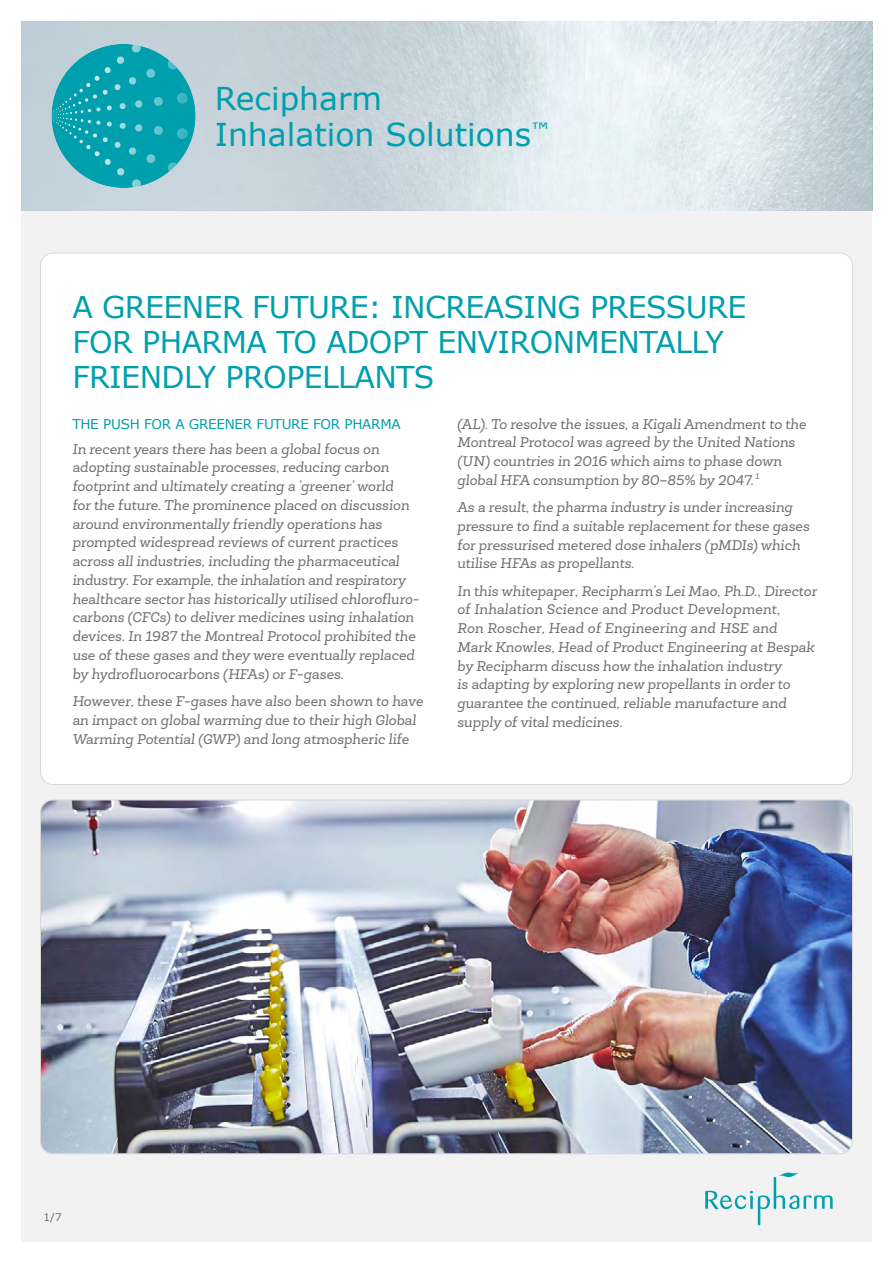
<style>
.page{position:relative;width:893px;height:1263px;background:#fff}
.page>*{position:absolute;margin:0;border:0;box-sizing:border-box;transform-origin:0 0}
.t1{font:31.5px/36px "Verdana";color:#009fad}
.t2{font:30px/34.5px "Verdana";letter-spacing:-.02em;color:#009fad}
.t3{font:italic 14.25px/18.8px "Newslab";color:#706f6f}
.t4{font:13.5px "Verdana";letter-spacing:-.02em;color:#009fad}
.t5{font:10.5px "Verdana";color:#706f6f}
</style>
<div class="page">
<div style="left:21px;top:45px;width:851px;height:1197px;background:#f2f2f2"></div>
<svg style="left:21px;top:21px;width:744px;height:190px"></svg>
<svg style="left:194px;top:171px;width:2px;height:15px"></svg>
<svg style="left:194px;top:45px;width:2px;height:15px"></svg>
<svg style="left:51px;top:45px;width:137px;height:142px;background:#2eacb8"></svg>
<svg style="left:634px;top:21px;width:238px;height:190px"></svg>
<div style="left:40px;top:253px;width:812px;height:531px;background:#fff;border-radius:13px"></div>
<img style="left:41px;top:800px;width:811px;height:354px">
<svg style="left:705px;top:1172px;width:128px;height:53px"></svg>
<h1 class="t1" style="left:215px;top:81px;width:336px">Recipharm<br>Inhalation Solutions<sup>™</sup></h1>
<h2 class="t2" style="left:72px;top:291px;width:675px">A GREENER FUTURE: INCREASING PRESSURE<br>FOR PHARMA TO ADOPT ENVIRONMENTALLY<br>FRIENDLY PROPELLANTS</h2>
<p class="t4" style="left:72px;top:415px;width:330px">THE PUSH FOR A GREENER FUTURE FOR PHARMA</p>
<p class="t3" style="left:72px;top:439px;width:348px">In recent years there has been a global focus on adopting sustainable processes, reducing carbon footprint and ultimately creating a ‘greener’ world<br>for the future. The prominence placed on discussion around environmentally friendly operations has prompted widespread reviews of current practices across all industries, including the pharmaceutical industry. For example, the inhalation and respiratory healthcare sector has historically utilised chlorofluro&shy;carbons (CFCs) to deliver medicines using inhalation devices. In 1987 the Montreal Protocol prohibited the use of these gases and they were eventually replaced by hydrofluorocarbons (HFAs) or F-gases.</p>
<p class="t3" style="left:72px;top:692px;width:352px">However, these F-gases have also been shown to have an impact on global warming due to their high Global<br>Warming Potential (GWP) and long atmospheric life</p>
<p class="t3" style="left:457px;top:414px;width:350px">(AL). To resolve the issues, a Kigali Amendment to the Montreal Protocol was agreed by the United Nations (UN) countries in 2016 which aims to phase down global HFA consumption by 80–85% by 2047. <sup>1</sup></p>
<p class="t3" style="left:457px;top:498px;width:354px">As a result, the pharma industry is under increasing pressure to find a suitable replacement for these gases for pressurised metered dose inhalers (pMDIs) which utilise HFAs as propellants.</p>
<p class="t3" style="left:457px;top:581px;width:361px">In this whitepaper, Recipharm’s Lei Mao, Ph.D., Director of Inhalation Science and Product Development,<br>Ron Roscher, Head of Engineering and HSE and<br>Mark Knowles, Head of Product Engineering at Bespak by Recipharm discuss how the inhalation industry<br>is adapting by exploring new propellants in order to guarantee the continued, reliable manufacture and supply of vital medicines.</p>
<p class="t5" style="left:44px;top:1211px;width:20px">1/7</p>
</div>
